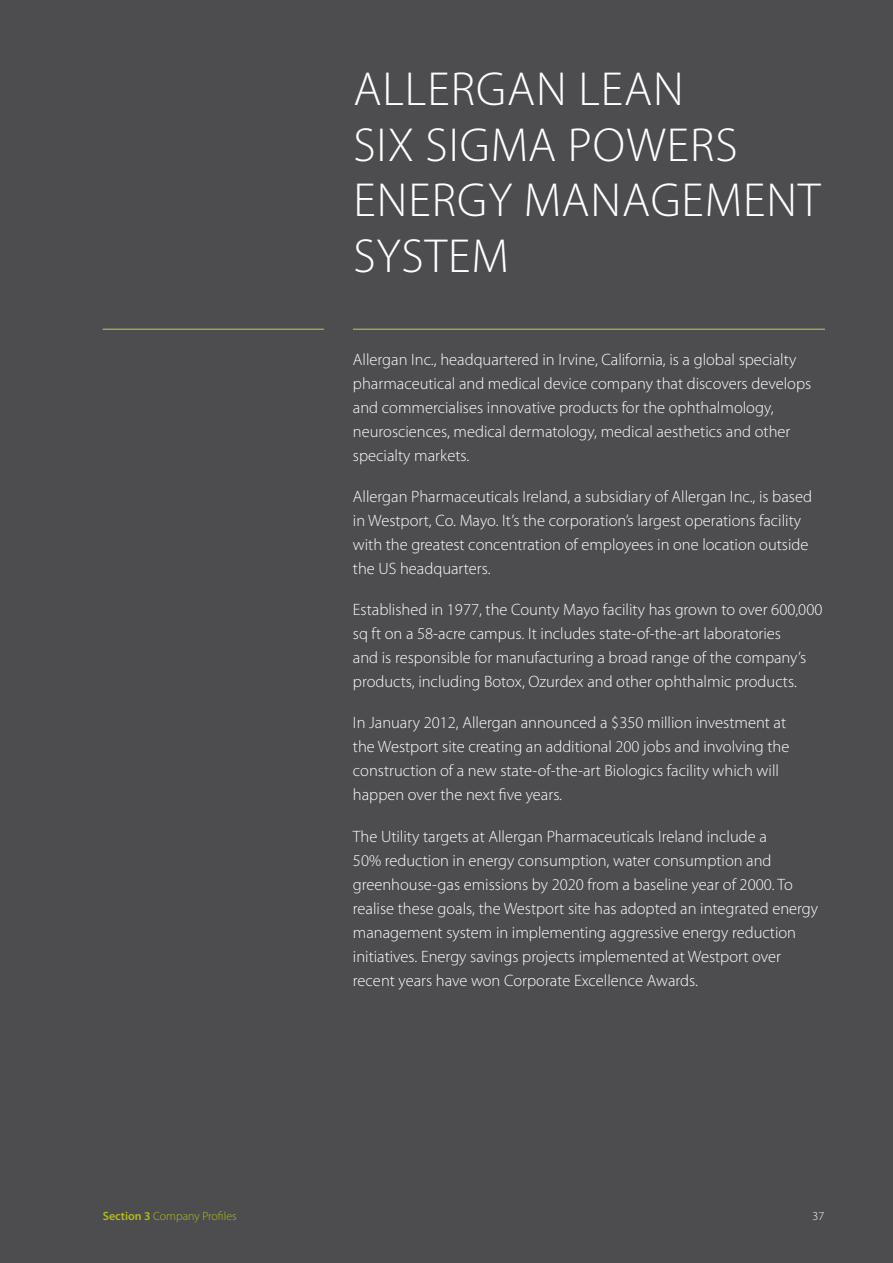
<style>
.page{position:relative;width:893px;height:1263px;background:#4d4d4f}
.page>*{position:absolute;margin:0;border:0;box-sizing:border-box;transform-origin:0 0}
.t1{font:300 48px/55.5px "Myriad Pro";letter-spacing:.02em;color:#fff}
.t2{font:300 16.5px/24px "Myriad Pro";color:#fff}
.t3{font:300 12px "Myriad Pro";letter-spacing:-.005em;color:#b2bb1e}
.t4{font:300 12px "Myriad Pro";color:#fff}
.s1{font-weight:600}
</style>
<div class="page">
<hr style="left:353px;top:329px;width:472px;height:1px;background:#c5cc56">
<hr style="left:103px;top:329px;width:221px;height:1px;background:#c5cc56">
<h1 class="t1" style="left:353px;top:61px;width:468px">Allergan Lean<br>Six Sigma Powers<br>Energy Management<br>System</h1>
<p class="t2" style="left:353px;top:348px;width:460px">Allergan I nc., headquartered in I rvine, California, is a global specialty pharmaceutical and medical device company that discovers develops and commercialises innovative products for the ophthalmology, neurosciences, medical dermatology, medical aesthetics and other specialty markets.</p>
<p class="t2" style="left:353px;top:485px;width:461px">Allergan Pharmaceuticals I reland, a subsidiary of Allergan I nc., is based in Westport, Co. Mayo. I t’s the corporation’s largest operations facility with the greatest concentration of employees in one location outside the US headquarters.</p>
<p class="t2" style="left:353px;top:598px;width:471px">Established in 1977, the County Mayo facility has grown to over 600,000 sq ft on a 58-acre campus. It includes state-of-the-art laboratories<br>and is responsible for manufacturing a broad range of the company’s products, including Botox, Ozurdex and other ophthalmic products.</p>
<p class="t2" style="left:353px;top:711px;width:438px">I n January 2012, Allergan announced a $350 million investment at the Westport site creating an additional 200 jobs and involving the construction of a new state-of-the-art Biologics facility which will happen over the next five years.</p>
<p class="t2" style="left:353px;top:824px;width:467px">The Utility targets at Allergan Pharmaceuticals I reland include a<br>50% reduction in energy consumption, water consumption and greenhouse-gas emissions by 2020 from a baseline year of 2000. To realise these goals, the Westport site has adopted an integrated energy management system in implementing aggressive energy reduction initiatives. Energy savings projects implemented at Westport over recent years have won Corporate Excellence Awards.</p>
<p class="t3" style="left:103px;top:1209px;width:135px"><span class="s1">Section 3</span> Company Profiles</p>
<p class="t4" style="left:812px;top:1209px;width:13px">37</p>
</div>
